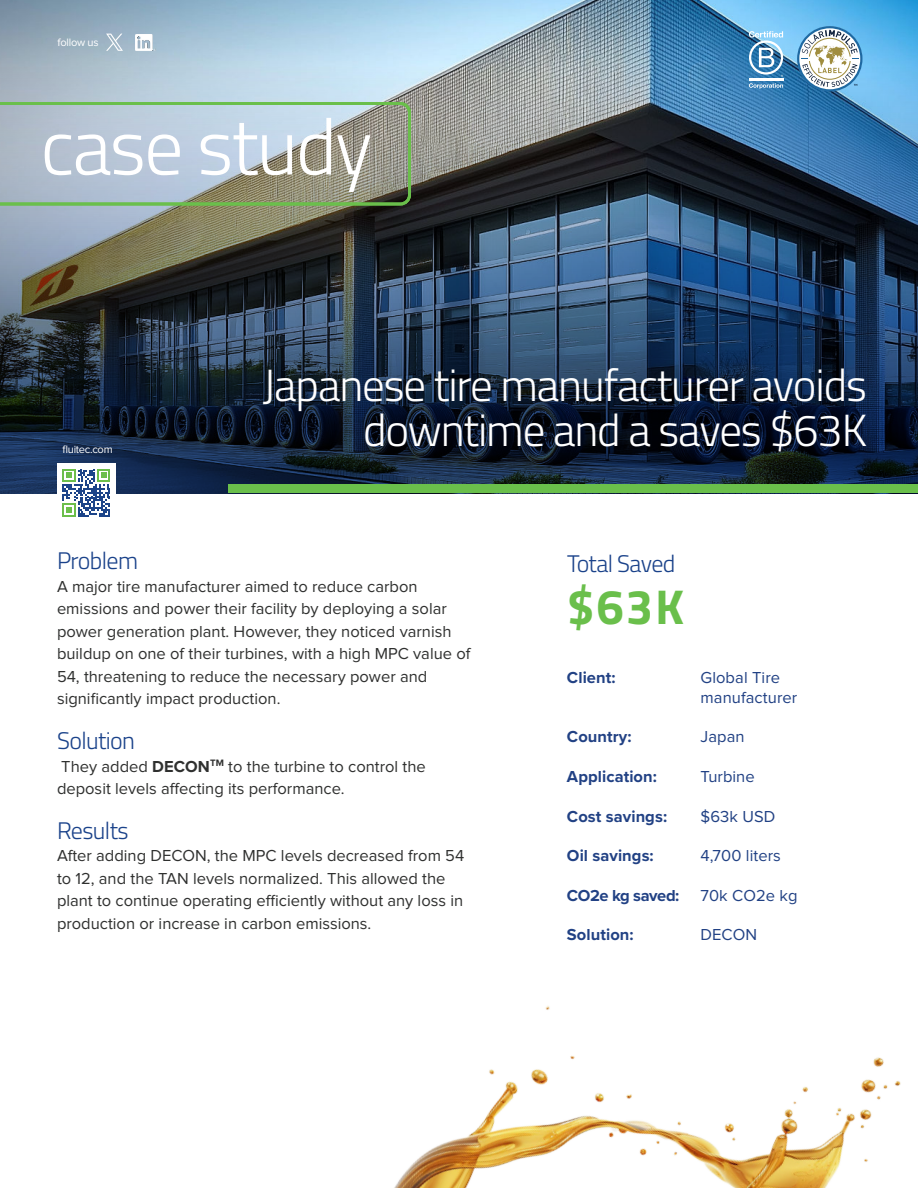
<style>
.page{position:relative;width:918px;height:1188px;background:#fff}
.page>*{position:absolute;margin:0;border:0;box-sizing:border-box;transform-origin:0 0}
.t1{font:300 78.45px "Titillium Web";letter-spacing:-.025em;color:#fff}
.t2{font:700 48.9px "Titillium Web";color:#6abf4b}
.t3{font:300 45px/45px "Titillium Web";letter-spacing:-.025em;color:#fff;text-align:right}
.t4{font:300 24px "Titillium Web";letter-spacing:-.025em;color:#1a428a}
.t5{font:16.5px/22.5px "Proxima Nova";color:#2f302f}
.t6{font:16.5px/19.8px "Proxima Nova";letter-spacing:.005em;color:#214184}
.t7{font:700 16.5px "Proxima Nova";letter-spacing:.005em;color:#214184}
.t8{font:700 16.5px "Proxima Nova";letter-spacing:-.025em;color:#214184}
.t9{font:11.1px "Proxima Nova";letter-spacing:-.025em;color:#fff}
.s1{font-weight:700}
</style>
<div class="page">
<img style="left:394px;top:1006px;width:507px;height:182px">
<img style="left:0;top:0;width:918px;height:493px">
<svg style="left:797px;top:26px;width:65px;height:66px"></svg>
<hr style="left:749px;top:78px;width:34px;height:2px;background:#fff">
<svg style="left:749px;top:31px;width:34px;height:46px"></svg>
<svg style="left:749px;top:83px;width:34px;height:6px"></svg>
<svg style="left:106px;top:34px;width:17px;height:17px"></svg>
<img style="left:136px;top:35px;width:19px;height:16px">
<div style="left:228px;top:484px;width:690px;height:9px;background:#6abf4b"></div>
<div style="left:57px;top:463px;width:58px;height:59px;background:#fff"></div>
<svg style="left:62px;top:469px;width:48px;height:48px"></svg>
<svg style="left:0;top:102px;width:411px;height:103px;background:#a8b6b4"></svg>
<p class="t9" style="left:58px;top:37px;width:42px">follow us</p>
<h1 class="t1" style="left:40px;top:112px;width:333px">case study</h1>
<p class="t9" style="left:63px;top:444px;width:52px">fluitec.com</p>
<h3 class="t3" style="left:263px;top:366px;width:606px">Japanese tire manufacturer avoids downtime and a saves $63K</h3>
<h3 class="t4" style="left:57px;top:550px;width:83px">Problem</h3>
<p class="t5" style="left:57px;top:576px;width:415px">A major tire manufacturer aimed to reduce carbon emissions and power their facility by deploying a solar power generation plant. However, they noticed varnish buildup on one of their turbines, with a high MPC value of 54, threatening to reduce the necessary power and significantly impact production.</p>
<h3 class="t4" style="left:57px;top:730px;width:80px">Solution</h3>
<p class="t5" style="left:57px;top:756px;width:370px">They added <span class="s1">DECON</span><sup>TM</sup> to the turbine to control the deposit levels affecting its performance.</p>
<h3 class="t4" style="left:57px;top:820px;width:73px">Results</h3>
<p class="t5" style="left:57px;top:846px;width:409px">After adding DECON, the MPC levels decreased from 54 to 12, and the TAN levels normalized. This allowed the plant to continue operating efficiently without any loss in production or increase in carbon emissions.</p>
<h3 class="t4" style="left:567px;top:553px;width:110px">Total Saved</h3>
<h2 class="t2" style="left:567px;top:585px;width:119px">$63K</h2>
<p class="t7" style="left:567px;top:671px;width:50px">Client:</p>
<p class="t7" style="left:567px;top:730px;width:66px">Country:</p>
<p class="t7" style="left:567px;top:770px;width:91px">Application:</p>
<p class="t7" style="left:567px;top:809px;width:102px">Cost savings:</p>
<p class="t7" style="left:567px;top:849px;width:88px">Oil savings:</p>
<p class="t8" style="left:567px;top:888px;width:114px">CO2e kg saved:</p>
<p class="t7" style="left:567px;top:928px;width:68px">Solution:</p>
<p class="t6" style="left:700px;top:668px;width:98px">Global Tire manufacturer</p>
<p class="t6" style="left:700px;top:728px;width:46px">Japan</p>
<p class="t6" style="left:700px;top:767px;width:56px">Turbine</p>
<p class="t6" style="left:700px;top:807px;width:76px">$63k USD</p>
<p class="t6" style="left:700px;top:847px;width:82px">4,700 liters</p>
<p class="t6" style="left:700px;top:886px;width:99px">70k CO2e kg</p>
<p class="t6" style="left:700px;top:926px;width:58px">DECON</p>
</div>
